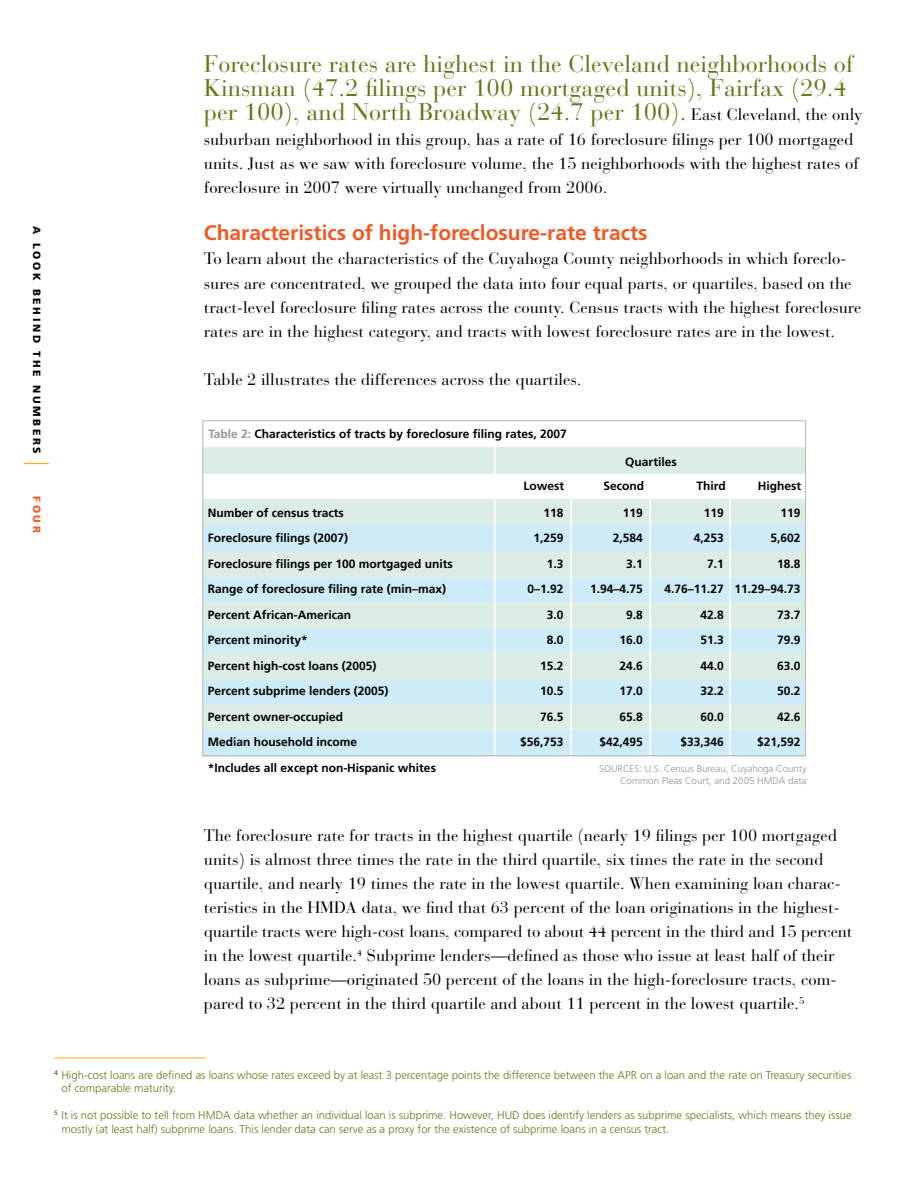
<style>
.page{position:relative;width:918px;height:1188px;background:#fff}
.page>*{position:absolute;margin:0;border:0;box-sizing:border-box;transform-origin:0 0}
.t1{font:30px "Univers U47";color:#fba919}
.t2{font:24px/24px "Bauer Bodoni";color:#677719}
.t3{font:700 21px "Frutiger";color:#f15822}
.t4{font:16.5px/24px "Bauer Bodoni";color:#000}
.t5{font:700 12px "Frutiger";color:#000}
.t6{font:300 11.25px/13.5px "Frutiger";color:#677719}
.t7{font:900 10.5px "Frutiger";letter-spacing:.25em;color:#000}
.t8{font:900 10.5px "Frutiger";color:#f15822}
.t9{font:300 9.75px/11.7px "Frutiger";color:#939598;text-align:right}
.s1{font-size:16.5px;color:#000}
.s2{color:#939598}
</style>
<div class="page">
<div style="left:203px;top:679px;width:603px;height:26px;background:#cdecf7"></div>
<div style="left:203px;top:704px;width:603px;height:26px;background:#dcede6"></div>
<div style="left:203px;top:628px;width:603px;height:26px;background:#cdecf7"></div>
<div style="left:203px;top:653px;width:603px;height:27px;background:#dcede6"></div>
<div style="left:202px;top:730px;width:604px;height:27px;background:#cdecf7"></div>
<div style="left:202px;top:577px;width:604px;height:26px;background:#cdecf7"></div>
<div style="left:202px;top:602px;width:604px;height:26px;background:#dcede6"></div>
<div style="left:202px;top:448px;width:603px;height:26px;background:#dcede6"></div>
<div style="left:202px;top:499px;width:603px;height:27px;background:#dcede6"></div>
<div style="left:202px;top:526px;width:603px;height:26px;background:#cdecf7"></div>
<div style="left:202px;top:551px;width:603px;height:27px;background:#dcede6"></div>
<hr style="left:494px;top:446px;width:1px;height:315px;background:#fff">
<hr style="left:649px;top:485px;width:2px;height:278px;background:#fff">
<hr style="left:570px;top:480px;width:2px;height:282px;background:#fff">
<hr style="left:729px;top:482px;width:2px;height:280px;background:#fff">
<hr style="left:54px;top:1058px;width:152px;height:1px;background:#fba919">
<p class="t7" style="left:43px;top:226px;width:229px;rotate:90deg">A Look Behind the numbers</p>
<h1 class="t1" style="left:59px;top:456px;width:16px;rotate:90deg">|</h1>
<p class="t8" style="left:43px;top:496px;width:38px;rotate:90deg">Four</p>
<h2 class="t2" style="left:204px;top:53px;width:660px">Foreclosure rates are highest in the Cleveland neighborhoods of<br>Kinsman (47.2 filings per 100 mortgaged units), Fairfax (29.4 per 100), and North Broadway (24.7 per 100). <span class="s1">East Cleveland, the only</span></h2>
<p class="t4" style="left:204px;top:127px;width:657px">suburban neighborhood in this group, has a rate of 16 foreclosure filings per 100 mortgaged units. Just as we saw with foreclosure volume, the 15 neighborhoods with the highest rates of foreclosure in 2007 were virtually unchanged from 2006.</p>
<p class="t3" style="left:204px;top:221px;width:445px">Characteristics of high-foreclosure-rate tracts</p>
<p class="t4" style="left:204px;top:247px;width:659px">To learn about the characteristics of the Cuyahoga County neighborhoods in which foreclo&shy;sures are concentrated, we grouped the data into four equal parts, or quartiles, based on the tract-level foreclosure filing rates across the county. Census tracts with the highest foreclosure rates are in the highest category, and tracts with lowest foreclosure rates are in the lowest.</p>
<p class="t4" style="left:204px;top:367px;width:379px">Table 2 illustrates the differences across the quartiles.</p>
<p class="t5" style="left:208px;top:427px;width:360px"><span class="s2">Table 2:</span> Characteristics of tracts by foreclosure filing rates, 2007</p>
<p class="t5" style="left:625px;top:455px;width:53px">Quartiles</p>
<p class="t5" style="left:524px;top:479px;width:42px">Lowest</p>
<p class="t5" style="left:603px;top:479px;width:42px">Second</p>
<p class="t5" style="left:697px;top:479px;width:31px">Third</p>
<p class="t5" style="left:758px;top:479px;width:45px">Highest</p>
<p class="t5" style="left:208px;top:506px;width:137px">Number of census tracts</p>
<p class="t5" style="left:543px;top:506px;width:22px">118</p>
<p class="t5" style="left:623px;top:506px;width:22px">119</p>
<p class="t5" style="left:704px;top:506px;width:22px">119</p>
<p class="t5" style="left:780px;top:506px;width:22px">119</p>
<p class="t5" style="left:208px;top:531px;width:142px">Foreclosure filings (2007)</p>
<p class="t5" style="left:533px;top:531px;width:32px">1,259</p>
<p class="t5" style="left:613px;top:531px;width:32px">2,584</p>
<p class="t5" style="left:694px;top:531px;width:32px">4,253</p>
<p class="t5" style="left:770px;top:531px;width:32px">5,602</p>
<p class="t5" style="left:208px;top:557px;width:246px">Foreclosure filings per 100 mortgaged units</p>
<p class="t5" style="left:547px;top:557px;width:18px">1.3</p>
<p class="t5" style="left:626px;top:557px;width:18px">3.1</p>
<p class="t5" style="left:707px;top:557px;width:18px">7.1</p>
<p class="t5" style="left:777px;top:557px;width:25px">18.8</p>
<p class="t5" style="left:208px;top:582px;width:240px">Range of foreclosure filing rate (min–max)</p>
<p class="t5" style="left:527px;top:582px;width:38px">0–1.92</p>
<p class="t5" style="left:590px;top:582px;width:54px">1.94–4.75</p>
<p class="t5" style="left:665px;top:582px;width:137px">4.76–11.27 11.29–94.73</p>
<p class="t5" style="left:208px;top:608px;width:145px">Percent African-American</p>
<p class="t5" style="left:547px;top:608px;width:18px">3.0</p>
<p class="t5" style="left:626px;top:608px;width:18px">9.8</p>
<p class="t5" style="left:701px;top:608px;width:25px">42.8</p>
<p class="t5" style="left:777px;top:608px;width:25px">73.7</p>
<p class="t5" style="left:208px;top:633px;width:101px">Percent minority*</p>
<p class="t5" style="left:547px;top:633px;width:18px">8.0</p>
<p class="t5" style="left:620px;top:633px;width:25px">16.0</p>
<p class="t5" style="left:701px;top:633px;width:25px">51.3</p>
<p class="t5" style="left:777px;top:633px;width:25px">79.9</p>
<p class="t5" style="left:208px;top:659px;width:170px">Percent high-cost loans (2005)</p>
<p class="t5" style="left:540px;top:659px;width:25px">15.2</p>
<p class="t5" style="left:620px;top:659px;width:25px">24.6</p>
<p class="t5" style="left:701px;top:659px;width:25px">44.0</p>
<p class="t5" style="left:777px;top:659px;width:25px">63.0</p>
<p class="t5" style="left:208px;top:684px;width:182px">Percent subprime lenders (2005)</p>
<p class="t5" style="left:540px;top:684px;width:25px">10.5</p>
<p class="t5" style="left:620px;top:684px;width:25px">17.0</p>
<p class="t5" style="left:701px;top:684px;width:25px">32.2</p>
<p class="t5" style="left:777px;top:684px;width:25px">50.2</p>
<p class="t5" style="left:208px;top:710px;width:137px">Percent owner-occupied</p>
<p class="t5" style="left:540px;top:710px;width:25px">76.5</p>
<p class="t5" style="left:620px;top:710px;width:25px">65.8</p>
<p class="t5" style="left:701px;top:710px;width:25px">60.0</p>
<p class="t5" style="left:777px;top:710px;width:25px">42.6</p>
<p class="t5" style="left:208px;top:735px;width:151px">Median household income</p>
<p class="t5" style="left:520px;top:735px;width:45px">$56,753</p>
<p class="t5" style="left:600px;top:735px;width:45px">$42,495</p>
<p class="t5" style="left:681px;top:735px;width:45px">$33,346</p>
<p class="t5" style="left:757px;top:735px;width:45px">$21,592</p>
<p class="t5" style="left:208px;top:761px;width:230px">*Includes all except non-Hispanic whites</p>
<p class="t9" style="left:620px;top:763px;width:188px">: U .S. Census Bureau, C uyahoga County<br>Common Pleas Court, and 2005 H MDA data</p>
<p class="t9" style="left:599px;top:763px;width:7px">SOURCES</p>
<p class="t4" style="left:204px;top:824px;width:650px">The foreclosure rate for tracts in the highest quartile (nearly 19 filings per 100 mortgaged units) is almost three times the rate in the third quartile, six times the rate in the second quartile, and nearly 19 times the rate in the lowest quartile. When examining loan charac&shy;teristics in the HMDA data, we find that 63 percent of the loan originations in the highest&shy;quartile tracts were high-cost loans, compared to about 44 percent in the third and 15 percent in the lowest quartile.<sup>4</sup> Subprime lenders—defined as those who issue at least half of their loans as subprime—originated 50 percent of the loans in the high-foreclosure tracts, com&shy;pared to 32 percent in the third quartile and about 11 percent in the lowest quartile.<sup>5</sup></p>
<p class="t6" style="left:62px;top:1068px;width:791px;text-indent:-8px"><sup>4</sup> H igh-cost loans are defined as loans whose rates exceed by at least 3 percentage points the difference between the APR on a loan and the rate on Treasury securities of comparable maturity.</p>
<p class="t6" style="left:62px;top:1109px;width:792px;text-indent:-8px"><sup>5</sup> It is not possible to tell from H MDA data whether an individual loan is subprime. However, HU D does identify lenders as subprime specialists, which means they issue mostly (at least half) subprime loans. This lender data can serve as a proxy for the existence of subprime loans in a census tract.</p>
</div>
